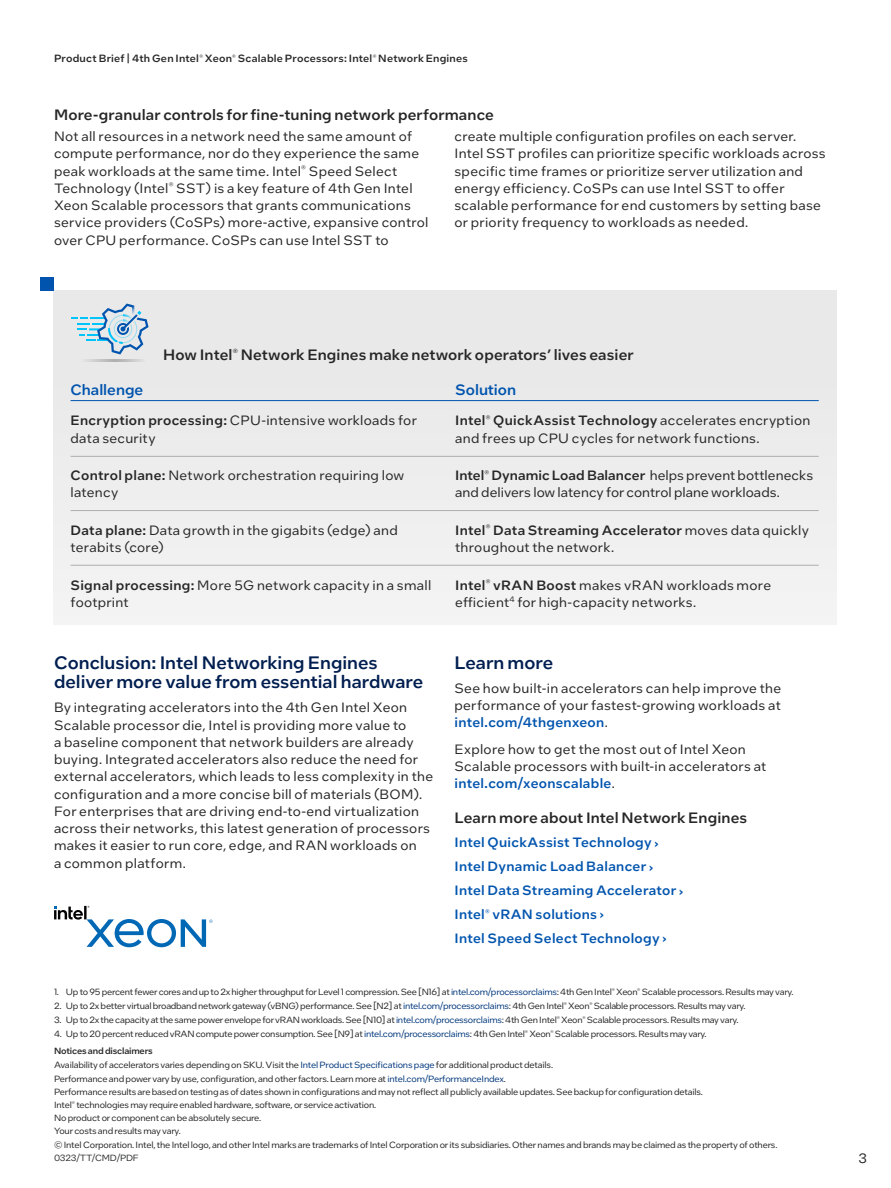
<style>
.page{position:relative;width:891px;height:1188px;background:#fff}
.page>*{position:absolute;margin:0;border:0;box-sizing:border-box;transform-origin:0 0}
.t1{font:500 18px/19.5px "Intel One Text";color:#001e50}
.t2{font:500 15px "Intel One Text";letter-spacing:.01em;color:#262626}
.Graphic_S1{font:500 15px "Intel One Text";color:#0054ae}
.Body{font:13.5px/17.2px "Intel One Text";letter-spacing:.02em;color:#262626}
.Body-2{font:500 13.5px "Intel One Text";letter-spacing:.02em;color:#0054ae}
.Eyebrow{font:500 10.5px "Intel One Text";letter-spacing:.02em;color:#262626}
.Last_Page_Disclaimer{font:9px "Intel One Text";letter-spacing:-.02em;color:#262626}
.Last_Page_Numbered_F{font:9px "Intel One Text";letter-spacing:-.025em;color:#262626}
.Last_Page_Disclaimer-2{font:500 9px "Intel One Text";letter-spacing:-.02em;color:#262626}
.Last_Page_Disclaimer-3{font:9px "Intel One Text";letter-spacing:-.02em;color:#2d2f2e}
.s1{font-weight:500}
.s2{font-weight:500;color:#0054ae}
.s3{color:#00377c}
</style>
<div class="page">
<div style="left:54px;top:290px;width:783px;height:335px;background:#ededed"></div>
<svg style="left:84px;top:359px;width:60px;height:3px"></svg>
<svg style="left:71px;top:304px;width:78px;height:50px"></svg>
<div style="left:40px;top:277px;width:14px;height:13px;background:#0054ae"></div>
<hr style="left:71px;top:456px;width:748px;height:1px;background:#aeaeae">
<hr style="left:71px;top:400px;width:748px;height:1px;background:#0054ae">
<hr style="left:71px;top:510px;width:748px;height:1px;background:#aeaeae">
<hr style="left:71px;top:565px;width:748px;height:1px;background:#aeaeae">
<svg style="left:54px;top:906px;width:159px;height:41px"></svg>
<p class="Eyebrow" style="left:54px;top:51px;width:415px">Product Brief | 4th Gen Intel<sup>®</sup> Xeon<sup>®</sup> Scalable Processors: Intel<sup>®</sup> Network Engines</p>
<h3 class="t2" style="left:54px;top:104px;width:442px">More-granular controls for fine-tuning network performance</h3>
<p class="Body" style="left:54px;top:127px;width:376px">Not all resources in a network need the same amount of compute performance, nor do they experience the same peak workloads at the same time. Intel<sup>®</sup> Speed Select Technology (Intel<sup>®</sup> SST) is a key feature of 4th Gen Intel Xeon Scalable processors that grants communications service providers (CoSPs) more-active, expansive control over CPU performance. CoSPs can use Intel SST to</p>
<p class="Body" style="left:455px;top:127px;width:373px">create multiple configuration profiles on each server.<br>Intel SST profiles can prioritize specific workloads across specific time frames or prioritize server utilization and energy efficiency. CoSPs can use Intel SST to offer scalable performance for end customers by setting base or priority frequency to workloads as needed.</p>
<h3 class="t2" style="left:163px;top:345px;width:472px">How Intel<sup>®</sup> Network Engines make network operators’ lives easier</h3>
<p class="Graphic_S1" style="left:71px;top:379px;width:74px">Challenge</p>
<p class="Body" style="left:71px;top:412px;width:348px"><span class="s1">Encryption processing:</span> CPU-intensive workloads for data security</p>
<p class="Body" style="left:71px;top:466px;width:335px"><span class="s1">Control plane:</span> Network orchestration requiring low latency</p>
<p class="Body" style="left:71px;top:521px;width:329px"><span class="s1">Data plane:</span> Data growth in the gigabits (edge) and terabits (core)</p>
<p class="Body" style="left:71px;top:576px;width:362px"><span class="s1">Signal processing:</span> More 5G network capacity in a small footprint</p>
<h2 class="t1" style="left:54px;top:652px;width:371px">Conclusion: Intel Networking Engines deliver more value from essential hardware</h2>
<p class="Body" style="left:54px;top:699px;width:381px">By integrating accelerators into the 4th Gen Intel Xeon Scalable processor die, Intel is providing more value to<br>a baseline component that network builders are already buying. Integrated accelerators also reduce the need for external accelerators, which leads to less complexity in the configuration and a more concise bill of materials (BOM).<br>For enterprises that are driving end-to-end virtualization across their networks, this latest generation of processors makes it easier to run core, edge, and RAN workloads on<br>a common platform.</p>
<h3 class="Graphic_S1" style="left:455px;top:379px;width:62px">Solution</h3>
<p class="Body" style="left:455px;top:412px;width:357px"><span class="s1">Intel</span><sup>®</sup> <span class="s1">QuickAssist Technology</span> accelerates encryption and frees up CPU cycles for network functions.</p>
<p class="Body" style="left:455px;top:466px;width:359px"><span class="s1">Intel</span><sup>®</sup> <span class="s1">Dynamic Load Balancer</span> helps prevent bottlenecks and delivers low latency for control plane workloads.</p>
<p class="Body" style="left:455px;top:521px;width:355px"><span class="s1">Intel</span><sup>®</sup> <span class="s1">Data Streaming Accelerator</span> moves data quickly throughout the network.</p>
<p class="Body" style="left:455px;top:576px;width:317px"><span class="s1">Intel</span><sup>®</sup> <span class="s1">vRAN Boost</span> makes vRAN workloads more efficient<sup>4</sup> for high-capacity networks.</p>
<h2 class="t1" style="left:454px;top:652px;width:101px">Learn more</h2>
<p class="Body" style="left:454px;top:679px;width:328px;text-align:justify">See how built-in accelerators can help improve the performance of your fastest-growing workloads at <span class="s2">intel.com/4thgenxeon</span>.</p>
<p class="Body" style="left:454px;top:740px;width:313px">Explore how to get the most out of Intel Xeon<br>Scalable processors with built-in accelerators at <span class="s2">intel.com/xeonscalable</span>.</p>
<h3 class="t2" style="left:454px;top:808px;width:294px">Learn more about Intel Network Engines</h3>
<p class="Body-2" style="left:454px;top:833px;width:206px">Intel QuickAssist Technology ›</p>
<p class="Body-2" style="left:454px;top:857px;width:200px">Intel Dynamic Load Balancer ›</p>
<p class="Body-2" style="left:454px;top:881px;width:230px">Intel Data Streaming Accelerator ›</p>
<p class="Body-2" style="left:454px;top:905px;width:151px">Intel<sup>®</sup> vRAN solutions ›</p>
<p class="Body-2" style="left:454px;top:929px;width:214px">Intel Speed Select Technology ›</p>
<p class="Last_Page_Numbered_F" style="left:54px;top:986px;width:741px">1. Up to 95 percent fewer cores and up to 2x higher throughput for Level 1 compression. See [N16] at <span class="s3">intel.com/processorclaims</span>: 4th Gen Intel<sup>®</sup> Xeon<sup>®</sup> Scalable processors. Results may vary.</p>
<p class="Last_Page_Numbered_F" style="left:54px;top:1000px;width:693px">2. Up to 2x better virtual broadband network gateway (vBNG) performance.See [N2] at <span class="s3">intel.com/processorclaims</span>: 4th Gen Intel<sup>®</sup> Xeon<sup>®</sup> Scalable processors. Results may vary.</p>
<p class="Last_Page_Numbered_F" style="left:54px;top:1014px;width:686px">3. Up to 2x the capacity at the same power envelope for vRAN workloads.See [N10] at <span class="s3">intel.com/processorclaims</span>: 4th Gen Intel<sup>®</sup> Xeon<sup>®</sup> Scalable processors. Results may vary.</p>
<p class="Last_Page_Numbered_F" style="left:54px;top:1028px;width:654px">4. Up to 20 percent reduced vRAN compute power consumption. See [N9] at <span class="s3">intel.com/processorclaims</span>: 4th Gen Intel<sup>®</sup> Xeon<sup>®</sup> Scalable processors. Results may vary.</p>
<p class="Last_Page_Disclaimer-2" style="left:54px;top:1045px;width:100px">Notices and disclaimers</p>
<p class="Last_Page_Disclaimer" style="left:54px;top:1059px;width:501px">Availability of accelerators varies depending on SKU. Visit the <span class="s3">Intel Product Specifications page</span> for additional product details.</p>
<p class="Last_Page_Disclaimer" style="left:54px;top:1072px;width:453px">Performance and power vary by use, configuration, and other factors. Learn more at <span class="s3">intel.com/PerformanceIndex</span>.</p>
<p class="Last_Page_Disclaimer" style="left:54px;top:1086px;width:651px">Performance results are based on testing as of dates shown in configurations and may not reflect all publicly available updates. See backup for configuration details.</p>
<p class="Last_Page_Disclaimer" style="left:54px;top:1099px;width:324px">Intel<sup>®</sup> technologies may require enabled hardware, software, or service activation.</p>
<p class="Last_Page_Disclaimer" style="left:54px;top:1112px;width:209px">No product or component can be absolutely secure.</p>
<p class="Last_Page_Disclaimer" style="left:54px;top:1125px;width:128px">Your costs and results may vary.</p>
<p class="Last_Page_Disclaimer" style="left:54px;top:1138px;width:725px">© Intel Corporation. Intel, the Intel logo, and other Intel marks are trademarks of Intel Corporation or its subsidiaries. Other names and brands may be claimed as the property of others.</p>
<p class="Last_Page_Disclaimer-3" style="left:54px;top:1152px;width:86px">0323/TT/CMD/PDF</p>
<p class="Body" style="left:858px;top:1150px;width:10px">3</p>
</div>
